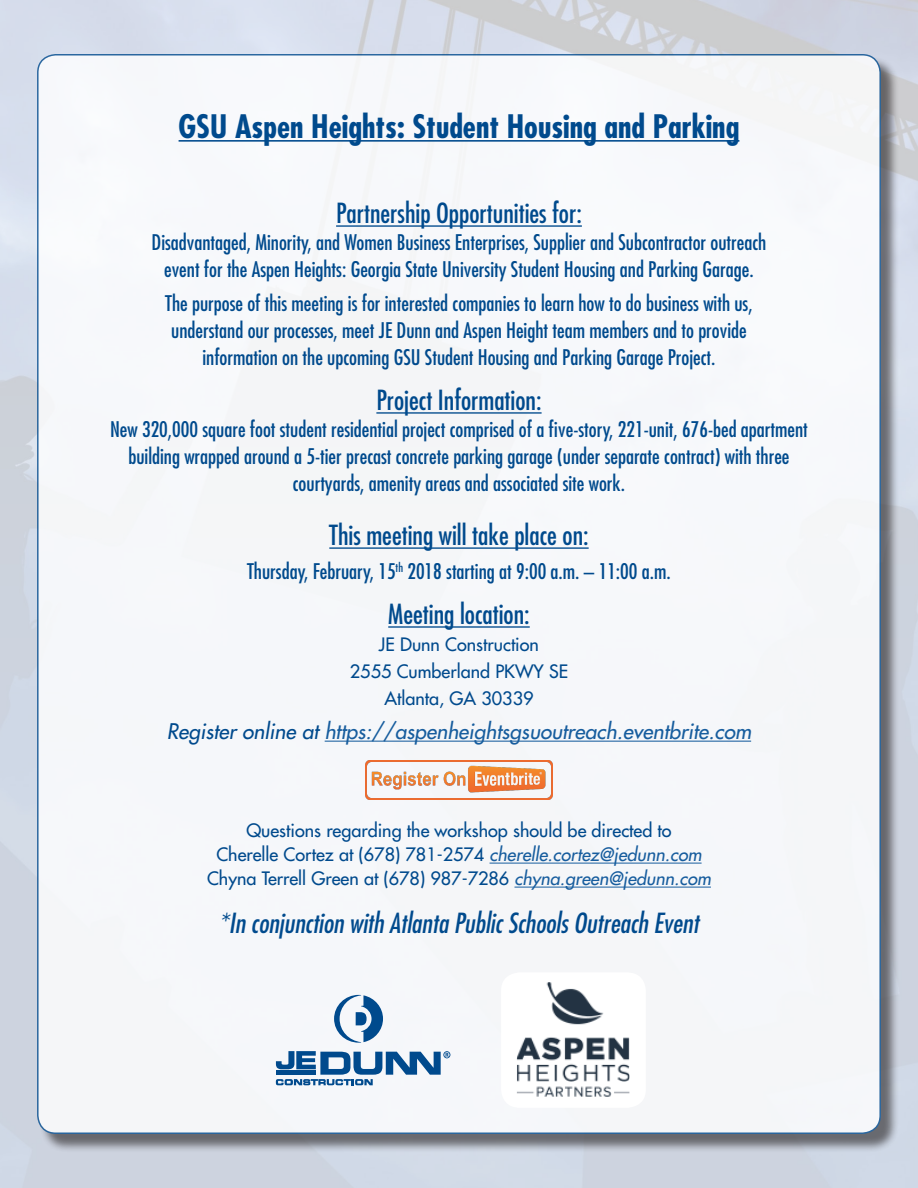
<style>
.page{position:relative;width:918px;height:1188px;background:#fff}
.page>*{position:absolute;margin:0;border:0;box-sizing:border-box;transform-origin:0 0}
.t1{font:700 condensed 31.5px "Futura Std";color:#004a8d}
.Category{font:condensed 27px "Futura Std";color:#004a8d}
.Body_Text{font:italic condensed 27px "Futura Std";color:#004a8d}
.Body_Text-2{font:condensed 27px "Futura Std";color:#004a8d}
.Body_Text-3{font:condensed 21px/27px "Futura Std";color:#004a8d;text-align:center}
.Body_Text-4{font:italic 500 21px "Futura Std";color:#175d9e}
.Contact_Info{font:500 18px/24px "Futura Std";color:#004a8d;text-align:center}
.Body_Text-5{font:500 18px/27px "Futura Std";color:#004a8d;text-align:center}
.s1{color:#004a8d}
.s2{font-style:italic;color:#175d9e}
</style>
<div class="page">
<div style="left:39px;top:56px;width:861px;height:1096px;background:#231f20;opacity:.75"></div>
<div style="left:38px;top:55px;width:842px;height:1078px;background:#f6f7fa;border-radius:18px"></div>
<svg style="left:334px;top:995px;width:49px;height:48px"></svg>
<svg style="left:276px;top:1051px;width:174px;height:34px"></svg>
<img style="left:366px;top:760px;width:186px;height:40px">
<div style="left:501px;top:973px;width:145px;height:135px;background:#fff;border-radius:18px"></div>
<img style="left:517px;top:982px;width:112px;height:115px">
<hr style="left:179px;top:140px;width:560px;height:2px;background:#004a8d">
<hr style="left:336px;top:225px;width:246px;height:2px;background:#004a8d">
<hr style="left:376px;top:412px;width:166px;height:2px;background:#004a8d">
<hr style="left:329px;top:547px;width:260px;height:2px;background:#004a8d">
<hr style="left:388px;top:626px;width:142px;height:2px;background:#004a8d">
<hr style="left:325px;top:741px;width:426px;height:1px;background:#175d9e">
<hr style="left:490px;top:863px;width:212px;height:1px;background:#175d9e">
<hr style="left:515px;top:887px;width:196px;height:1px;background:#175d9e">
<p class="t1" style="left:179px;top:107px;width:562px">GSU Aspen Heights: Student Housing and Parking</p>
<p class="Category" style="left:336px;top:197px;width:247px">Partnership Opportunities for:</p>
<p class="Body_Text-3" style="left:152px;top:229px;width:616px">Disadvantaged, Minority, and Women Business Enterprises, Supplier and Subcontractor outreach event for the Aspen Heights: Georgia State University Student Housing and Parking Garage.</p>
<p class="Body_Text-3" style="left:165px;top:290px;width:589px">The purpose of this meeting is for interested companies to learn how to do business with us, understand our processes, meet JE Dunn and Aspen Height team members and to provide information on the upcoming GSU Student Housing and Parking Garage Project.</p>
<p class="Category" style="left:376px;top:384px;width:167px">Project Information:</p>
<p class="Body_Text-3" style="left:110px;top:416px;width:699px">New 320,000 square foot student residential project comprised of a five-story, 221-unit, 676-bed apartment building wrapped around a 5-tier precast concrete parking garage (under separate contract) with three courtyards, amenity areas and associated site work.</p>
<p class="Body_Text-2" style="left:329px;top:519px;width:261px">This meeting will take place on:</p>
<p class="Body_Text-3" style="left:247px;top:558px;width:425px">Thursday, February, 15<sup>th</sup> 2018 starting at 9:00 a.m. – 11:00 a.m.</p>
<p class="Category" style="left:388px;top:598px;width:143px">Meeting location:</p>
<p class="Body_Text-5" style="left:350px;top:631px;width:220px">JE Dunn Construction<br>2555 Cumberland PKWY SE<br>Atlanta, GA 30339</p>
<p class="Body_Text-4" style="left:167px;top:718px;width:586px"><span class="s1">Register online at</span> https://aspenheightsgsuoutreach.eventbrite.com</p>
<p class="Contact_Info" style="left:246px;top:819px;width:427px">Questions regarding the workshop should be directed to</p>
<p class="Contact_Info" style="left:207px;top:843px;width:505px">Cherelle Cortez at (678) 781-2574 <span class="s2">cherelle.cortez@jedunn.com<br></span>Chyna Terrell Green at (678) 987-7286 <span class="s2">chyna.green@jedunn.com</span></p>
<p class="Body_Text" style="left:219px;top:907px;width:481px">*In conjunction with Atlanta Public Schools Outreach Event</p>
</div>
